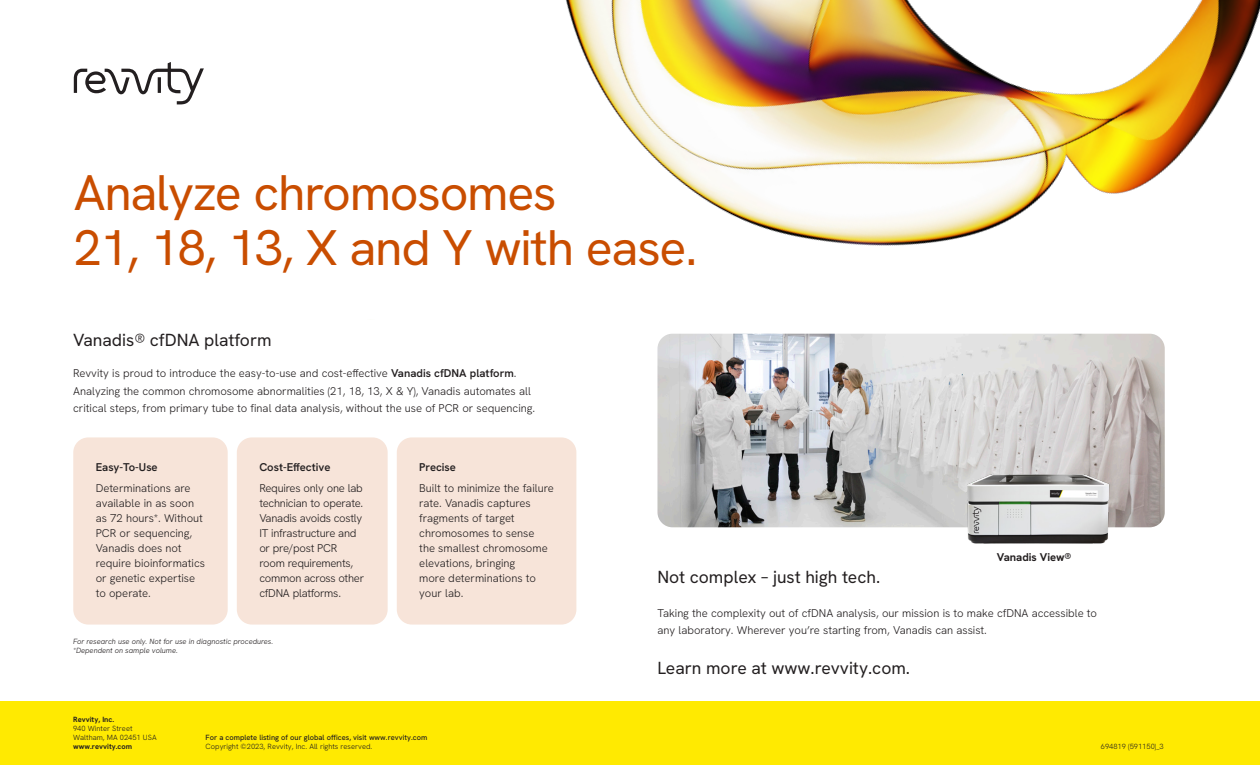
<style>
.page{position:relative;width:1260px;height:765px;background:#fff}
.page>*{position:absolute;margin:0;border:0;box-sizing:border-box;transform-origin:0 0}
.Intro_Head{font:50px/55px "Hanken Grotesk";letter-spacing:-.025em;color:#c94d00}
.Intro_subhead{font:17.5px "Hanken Grotesk";color:#231f20}
.Body_Copy{font:300 11.25px/15px "Hanken Grotesk";letter-spacing:-.005em;color:#231f20}
.Body_Copy-2{font:600 11.25px "Hanken Grotesk";color:#231f20}
.Intro_subhead-2{font:700 11.25px "Hanken Grotesk";color:#231f20}
.t1{font:300 7.5px/8.8px "Hanken Grotesk";color:#231f20}
.Adddress_Text{font:italic 300 7.5px "Hanken Grotesk";letter-spacing:-.005em;color:#231f20}
.Signoff_Address{font:500 7.5px "Hanken Grotesk";color:#231f20}
.s1{font-weight:600}
.s2{font-weight:700}
</style>
<div class="page">
<div style="left:0;top:701px;width:1260px;height:64px;background:#ffea01"></div>
<svg style="left:74px;top:62px;width:130px;height:42px"></svg>
<img style="left:566px;top:0;width:694px;height:246px">
<div style="left:397px;top:437px;width:179px;height:188px;background:#f7e4d9;border-radius:15px"></div>
<div style="left:237px;top:437px;width:151px;height:188px;background:#f7e4d9;border-radius:15px"></div>
<div style="left:73px;top:437px;width:155px;height:188px;background:#f7e4d9;border-radius:15px"></div>
<img style="left:657px;top:334px;width:508px;height:193px">
<img style="left:959px;top:457px;width:166px;height:87px">
<p class="Intro_Head" style="left:74px;top:164px;width:625px">Analyze chromosomes<br>21, 18, 13, X and Y with ease.</p>
<p class="Intro_subhead" style="left:73px;top:329px;width:200px">Vanadis® cfDNA platform</p>
<p class="Body_Copy" style="left:73px;top:365px;width:464px;line-height:17.5px">Revvity is proud to introduce the easy-to-use and cost-effective <span class="s1">Vanadis cfDNA platform</span>.<br>Analyzing the common chromosome abnormalities (21, 18, 13, X &amp; Y), Vanadis automates all critical steps, from primary tube to final data analysis, without the use of PCR or sequencing.</p>
<p class="Body_Copy-2" style="left:259px;top:460px;width:73px">Cost-Effective</p>
<p class="Body_Copy" style="left:259px;top:480px;width:106px">Requires only one lab technician to operate.<br>Vanadis avoids costly<br>IT infrastructure and or pre/post PCR room requirements, common across other cfDNA platforms.</p>
<p class="Body_Copy-2" style="left:96px;top:460px;width:63px">Easy-To-Use</p>
<p class="Body_Copy" style="left:96px;top:480px;width:111px">Determinations are available in as soon as 72 hours*. Without<br>PCR or sequencing,<br>Vanadis does not require bioinformatics or genetic expertise to operate.</p>
<p class="Adddress_Text" style="left:73px;top:636px;width:202px">For research use only. Not for use in diagnostic procedures.</p>
<p class="Adddress_Text" style="left:73px;top:645px;width:106px">*Dependent on sample volume.</p>
<p class="Body_Copy-2" style="left:419px;top:460px;width:38px">Precise</p>
<p class="Body_Copy" style="left:419px;top:480px;width:136px">Built to minimize the failure rate. Vanadis captures fragments of target chromosomes to sense<br>the smallest chromosome elevations, bringing<br>more determinations to your lab.</p>
<p class="Intro_subhead-2" style="left:997px;top:550px;width:76px">Vanadis View®</p>
<p class="Intro_subhead" style="left:657px;top:565px;width:224px">Not complex – just high tech.</p>
<p class="Body_Copy" style="left:657px;top:604px;width:441px;line-height:17.5px">Taking the complexity out of cfDNA analysis, our mission is to make cfDNA accessible to any laboratory. Wherever you’re starting from, Vanadis can assist.</p>
<p class="Intro_subhead" style="left:657px;top:656px;width:254px">Learn more at www.revvity.com.</p>
<p class="t1" style="left:73px;top:715px;width:85px"><span class="s2">Revvity, Inc.<br></span>940 Winter Street<br>Waltham, MA 02451 USA <span class="s2">www.revvity.com</span></p>
<p class="Signoff_Address" style="left:206px;top:733px;width:223px">For a complete listing of our global offices, visit www.revvity.com</p>
<p class="t1" style="left:206px;top:742px;width:168px">Copyright ©2023, Revvity, Inc. All rights reserved.</p>
<p class="t1" style="left:1101px;top:742px;width:64px">694819 (591150)_3</p>
</div>
